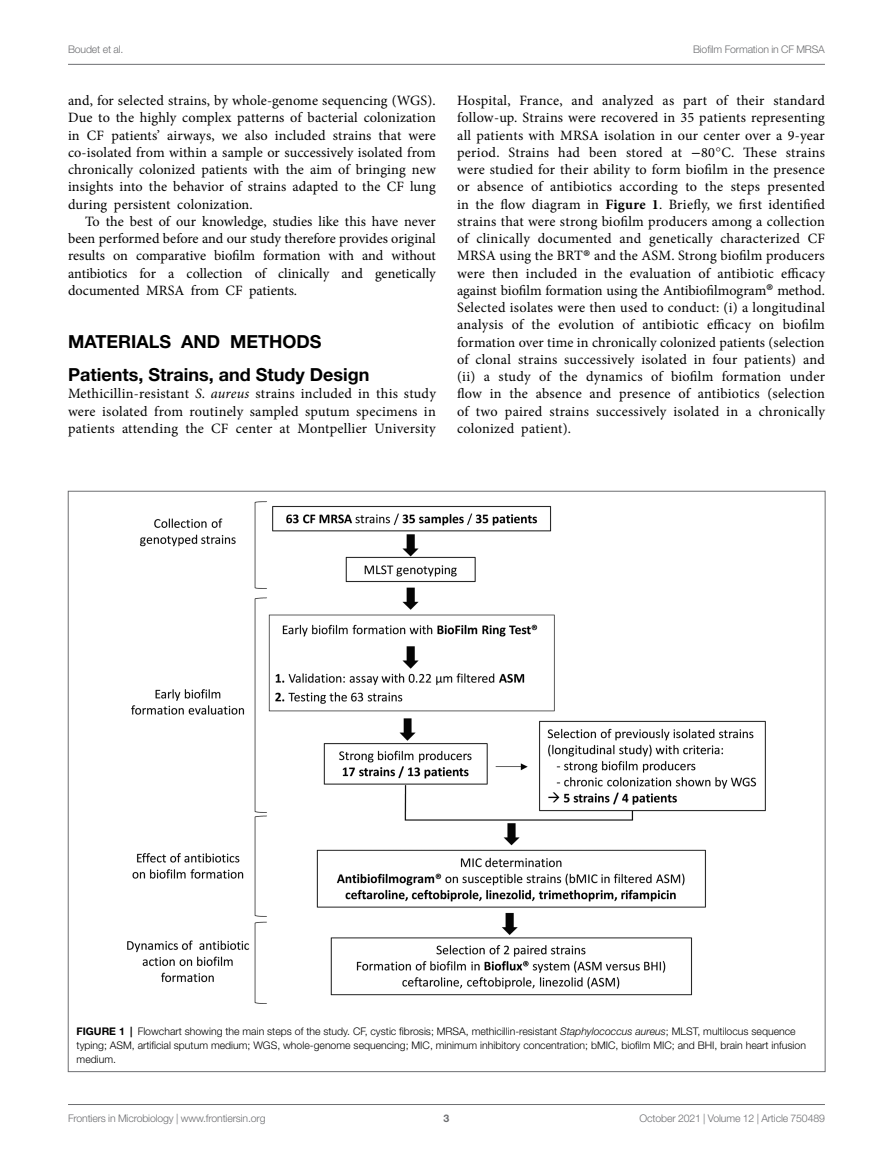
<style>
.page{position:relative;width:893px;height:1170px;background:#fff}
.page>*{position:absolute;margin:0;border:0;box-sizing:border-box;transform-origin:0 0}
.HEAD_2_after_HEAD_1{font:700 18px "Helvetica Neue LT Std";color:#000}
.HEAD_1{font:700 18px "Helvetica Neue LT Std";color:#000}
.TEXT_FLUSH{font:14.25px/17.2px "Minion Pro";letter-spacing:.02em;color:#000;text-align:justify}
.TEXT{font:14.25px/17.2px "Minion Pro";letter-spacing:.005em;color:#000;text-align:justify}
.FIG_LEG{font:300 10.5px/14.2px "Helvetica Neue LT Std";color:#000}
.t1{font:300 10.5px "Helvetica Neue LT Std";letter-spacing:-.015em;color:#6d6e71}
.t2{font:700 10.5px "Helvetica Neue LT Std";color:#6d6e71}
.s1{font-style:italic}
.s2{font-family:"STIX General"}
.s3{font-weight:700}
.s4{font-size:22.5px}
</style>
<div class="page">
<hr style="left:68px;top:64px;width:757px;height:1px;background:#6d6e71">
<hr style="left:68px;top:1104px;width:757px;height:1px;background:#6d6e71">
<img style="left:127px;top:501px;width:639px;height:503px">
<p class="t1" style="left:68px;top:42px;width:57px">Boudet et al.</p>
<p class="t1" style="left:693px;top:42px;width:133px">Biofilm Formation in CF MRSA</p>
<p class="TEXT" style="left:68px;top:92px;width:369px">and, for selected strains, by whole-genome sequencing (WGS).<br>Due to the highly complex patterns of bacterial colonization in CF patients’ airways, we also included strains that were co-isolated from within a sample or successively isolated from chronically colonized patients with the aim of bringing new insights into the behavior of strains adapted to the CF lung during persistent colonization.</p>
<p class="TEXT" style="left:68px;top:213px;width:369px;text-indent:17px">To the best of our knowledge, studies like this have never been performed before and our study therefore provides original results on comparative biofilm formation with and without antibiotics for a collection of clinically and genetically documented MRSA from CF patients.</p>
<p class="HEAD_1" style="left:68px;top:330px;width:255px">MATERIALS AND METHODS</p>
<p class="HEAD_2_after_HEAD_1" style="left:68px;top:363px;width:303px">Patients, Strains, and Study Design</p>
<p class="TEXT_FLUSH" style="left:68px;top:385px;width:369px">Methicillin-resistant <span class="s1">S. aureus</span> strains included in this study were isolated from routinely sampled sputum specimens in patients attending the CF center at Montpellier University</p>
<p class="TEXT_FLUSH" style="left:457px;top:92px;width:369px">Hospital, France, and analyzed as part of their standard follow-up. Strains were recovered in 35 patients representing all patients with MRSA isolation in our center over a 9-year period. Strains had been stored at <span class="s2">−</span>80<span class="s2">°</span>C. These strains were studied for their ability to form biofilm in the presence or absence of antibiotics according to the steps presented in the flow diagram in <span class="s3">Figure 1</span>. Briefly, we first identified strains that were strong biofilm producers among a collection of clinically documented and genetically characterized CF MRSA using the BRT<span class="s4">®</span> and the ASM. Strong biofilm producers were then included in the evaluation of antibiotic efficacy against biofilm formation using the Antibiofilmogram<span class="s4">®</span> method.<br>Selected isolates were then used to conduct: (i) a longitudinal analysis of the evolution of antibiotic efficacy on biofilm formation over time in chronically colonized patients (selection of clonal strains successively isolated in four patients) and (ii) a study of the dynamics of biofilm formation under flow in the absence and presence of antibiotics (selection of two paired strains successively isolated in a chronically colonized patient).</p>
<p class="FIG_LEG" style="left:77px;top:1023px;width:731px"><span class="s3">FIGURE 1 |</span> Flowchart showing the main steps of the study. CF, cystic fibrosis; MRSA, methicillin-resistant <span class="s1">Staphylococcus aureus</span>; MLST, multilocus sequence typing; ASM, artificial sputum medium; WGS, whole-genome sequencing; MIC, minimum inhibitory concentration; bMIC, biofilm MIC; and BHI, brain heart infusion medium.</p>
<p class="t1" style="left:68px;top:1111px;width:199px">Frontiers in Microbiology | www.frontiersin.org</p>
<p class="t2" style="left:444px;top:1111px;width:7px">3</p>
<p class="t1" style="left:640px;top:1111px;width:187px">October 2021 | Volume 12 | Article 750489</p>
</div>
